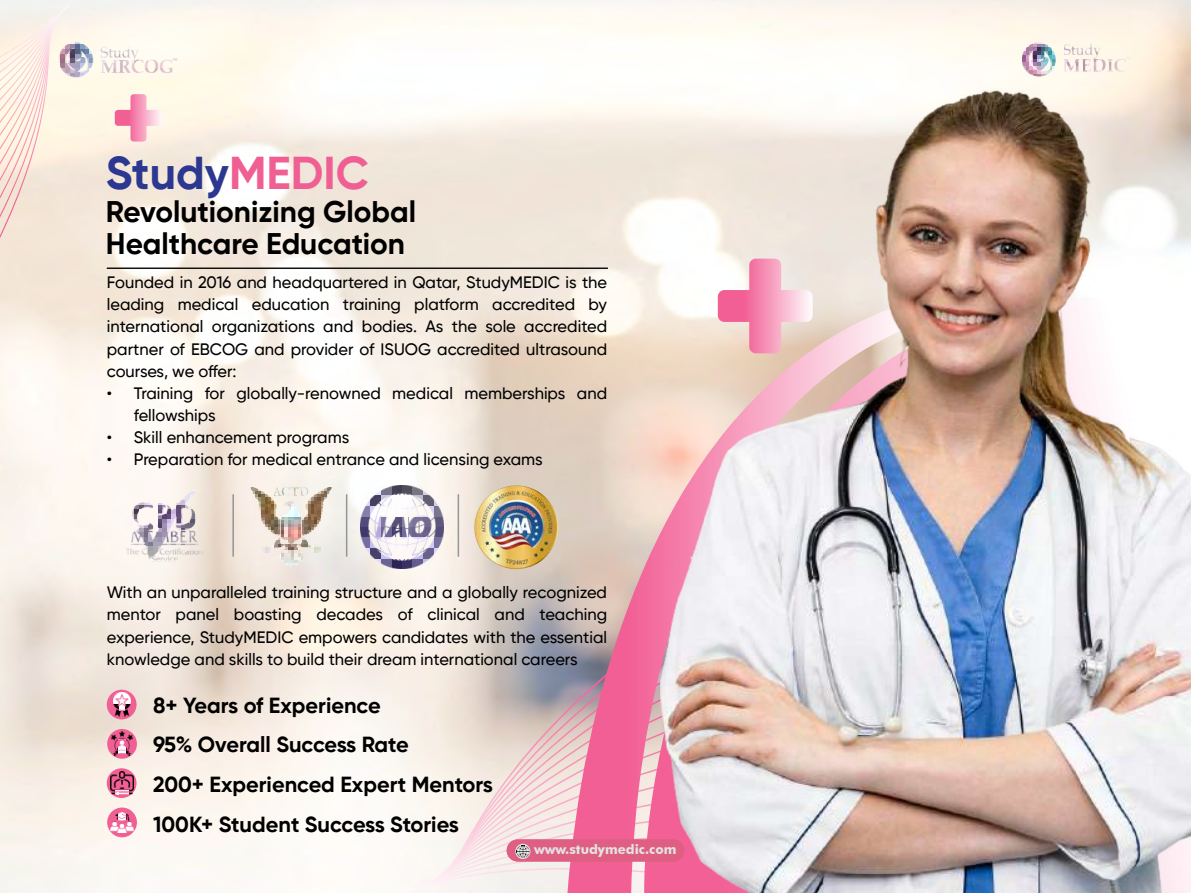
<style>
.page{position:relative;width:1191px;height:893px;background:#fff}
.page>*{position:absolute;margin:0;border:0;box-sizing:border-box;transform-origin:0 0}
.t1{font:700 45.9px "Gilroy";color:#2c3790}
.t2{font:700 29.7px/32.8px "Gilroy";color:#000}
.t3{font:700 21.75px/39.8px "Gilroy";color:#000}
.t4{font:500 16.5px/22.2px "Gilroy";color:#000;text-align:justify}
.t5{font:700 13.35px "Futura BT";color:#e3e3e3}
.s1{color:#f05f94}
</style>
<div class="page">
<img style="left:0;top:0;width:1191px;height:893px">
<svg style="left:402px;top:684px;width:113px;height:209px"></svg>
<svg style="left:115px;top:94px;width:47px;height:48px;background:#f9bfcc"></svg>
<hr style="left:107px;top:267px;width:501px;height:2px;background:#131313">
<img style="left:111px;top:472px;width:107px;height:107px">
<img style="left:248px;top:485px;width:85px;height:84px">
<img style="left:360px;top:485px;width:84px;height:83px">
<hr style="left:232px;top:494px;width:2px;height:63px;background:#939598">
<hr style="left:346px;top:494px;width:1px;height:63px;background:#939598">
<hr style="left:457px;top:494px;width:2px;height:63px;background:#939598">
<img style="left:474px;top:485px;width:84px;height:84px;border-radius:42px">
<img style="left:1018px;top:37px;width:117px;height:29px">
<svg style="left:506px;top:839px;width:9px;height:22px"></svg>
<div style="left:107px;top:690px;width:29px;height:29px;background:#f25f95;border-radius:50%"></div>
<img style="left:113px;top:693px;width:17px;height:23px">
<svg style="left:107px;top:807px;width:30px;height:30px"></svg>
<img style="left:111px;top:812px;width:22px;height:20px">
<svg style="left:107px;top:729px;width:30px;height:30px"></svg>
<img style="left:112px;top:732px;width:20px;height:24px">
<svg style="left:107px;top:768px;width:29px;height:30px"></svg>
<img style="left:110px;top:772px;width:23px;height:22px">
<svg style="left:0;top:2px;width:70px;height:236px;background:#f9e9de"></svg>
<img style="left:55px;top:40px;width:122px;height:37px">
<img style="left:515px;top:66px;width:676px;height:827px">
<h1 class="t1" style="left:106px;top:144px;width:265px">Study<span class="s1">MEDIC</span></h1>
<h2 class="t2" style="left:106px;top:195px;width:312px">Revolutionizing Global<br>Healthcare Education</h2>
<p class="t4" style="left:107px;top:271px;width:502px">Founded in 2016 and headquartered in Qatar, StudyMEDIC is the leading medical education training platform accredited by international organizations and bodies. As the sole accredited partner of EBCOG and provider of ISUOG accredited ultrasound courses, we offer:</p>
<p class="t4" style="left:134px;top:382px;width:475px;text-indent:-27px">• Training for globally-renowned medical memberships and fellowships</p>
<p class="t4" style="left:107px;top:426px;width:244px">• Skill enhancement programs</p>
<p class="t4" style="left:107px;top:448px;width:437px">• Preparation for medical entrance and licensing exams</p>
<p class="t4" style="left:107px;top:581px;width:502px">With an unparalleled training structure and a globally recognized mentor panel boasting decades of clinical and teaching experience, StudyMEDIC empowers candidates with the essential knowledge and skills to build their dream international careers</p>
<h3 class="t3" style="left:153px;top:685px;width:341px">8+ Years of Experience<br>95% Overall Success Rate<br>200+ Experienced Expert Mentors<br>100K+ Student Success Stories</h3>
<p class="t5" style="left:534px;top:841px;width:144px">www.studymedic.com</p>
</div>
